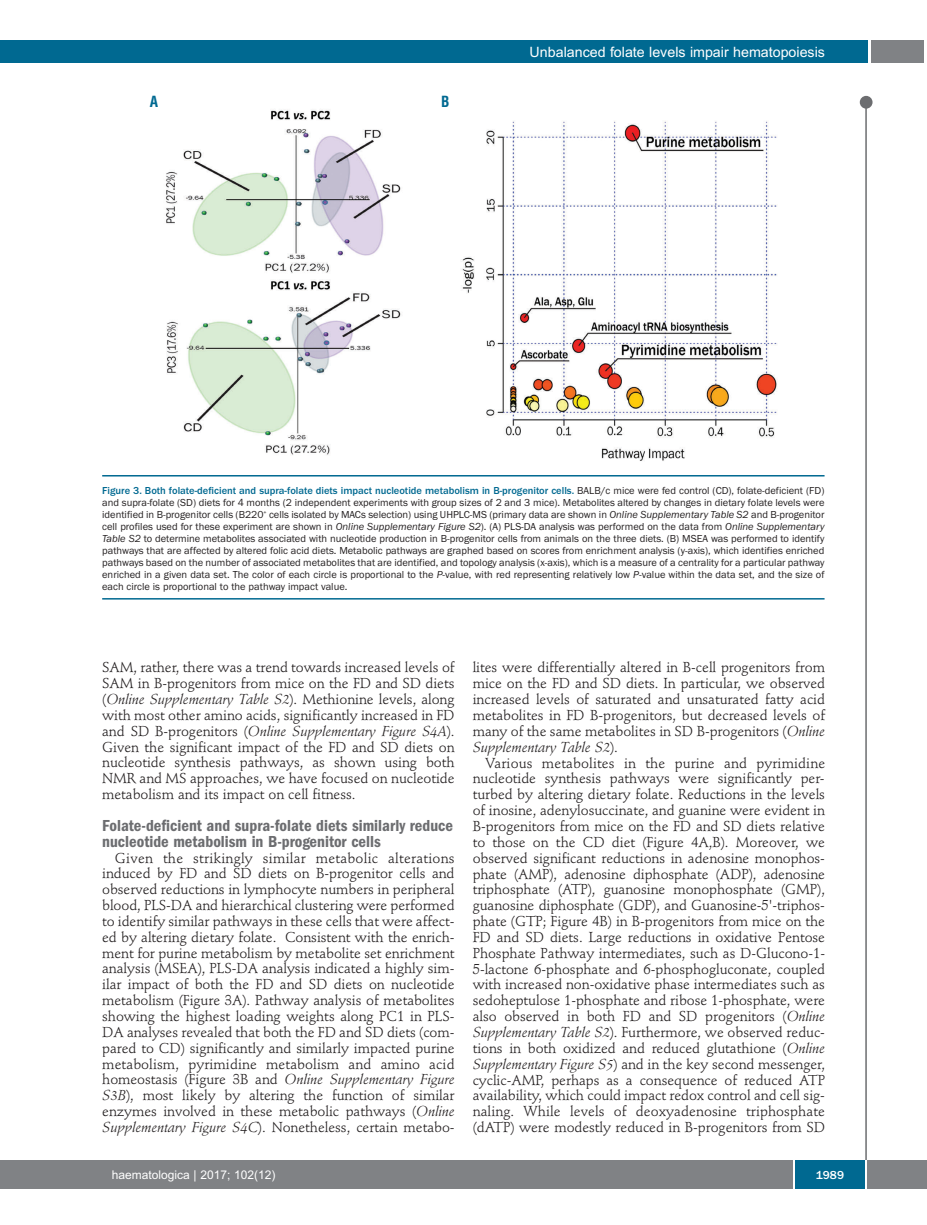
<style>
.page{position:relative;width:927px;height:1225px;background:#fff}
.page>*{position:absolute;margin:0;border:0;box-sizing:border-box;transform-origin:0 0}
.t1{font:600 condensed 16.5px/15.9px "Franklin Gothic";color:#6c6d70}
.t2{font:700 condensed 15px "Helvetica";color:#006991}
.t3{font:14.25px/15.9px "Stempel Schneidler";letter-spacing:-.005em;color:#231f20;text-align:justify}
.t4{font:14.25px "Arial";color:#fff}
.t5{font:12px "Arial";color:#fff}
.t6{font:500 12px "Franklin Gothic";color:#fff}
.t7{font:10.5px/12px "Franklin Gothic";color:#231f20;text-align:justify}
.s1{font-weight:500;color:#006991}
.s2{font-style:italic}
</style>
<div class="page">
<div style="left:860px;top:96px;width:12px;height:13px;background:#6c6d70;border-radius:50%"></div>
<hr style="left:865px;top:98px;width:2px;height:1062px;background:#6c6d70">
<div style="left:871px;top:40px;width:52px;height:22px;background:#808285"></div>
<div style="left:18px;top:40px;width:849px;height:22px;background:#006991"></div>
<div style="left:17px;top:1160px;width:910px;height:28px;background:#808285"></div>
<div style="left:795px;top:1160px;width:70px;height:28px;background:#006991"></div>
<hr style="left:793px;top:1160px;width:2px;height:28px;background:#fff">
<hr style="left:865px;top:1160px;width:2px;height:28px;background:#fff">
<div style="left:0;top:40px;width:19px;height:22px;background:#006991"></div>
<div style="left:0;top:1160px;width:18px;height:28px;background:#808285"></div>
<img style="left:166px;top:110px;width:611px;height:351px">
<hr style="left:102px;top:475px;width:723px;height:1px;background:#006991">
<hr style="left:102px;top:598px;width:723px;height:1px;background:#006991">
<p class="t2" style="left:150px;top:93px;width:10px">A</p>
<p class="t2" style="left:441px;top:93px;width:10px">B</p>
<p class="t4" style="left:530px;top:44px;width:297px">Unbalanced folate levels impair hematopoiesis</p>
<p class="t7" style="left:102px;top:484px;width:724px"><span class="s1">Figure 3. Both folate-deficient and supra-folate diets impact nucleotide metabolism in B-progenitor cells.</span> BALB/c mice were fed control (CD), folate-deficient (FD) and supra-folate (SD) diets for 4 months (2 independent experiments with group sizes of 2 and 3 mice). Metabolites altered by changes in dietary folate levels were identified in B-progenitor cells (B220<sup>+</sup> cells isolated by MACs selection) using UHPLC-MS (primary data are shown in <span class="s2">Online Supplementary Table S2</span> and B-progenitor cell profiles used for these experiment are shown in <span class="s2">Online Supplementary Figure S2</span>). (A) PLS-DA analysis was performed on the data from <span class="s2">Online Supplementary Table S2</span> to determine metabolites associated with nucleotide production in B-progenitor cells from animals on the three diets. (B) MSEA was performed to identify pathways that are affected by altered folic acid diets. Metabolic pathways are graphed based on scores from enrichment analysis (y-axis), which identifies enriched pathways based on the number of associated metabolites that are identified, and topology analysis (x-axis), which is a measure of a centrality for a particular pathway enriched in a given data set. The color of each circle is proportional to the <span class="s2">P</span>-value, with red representing relatively low <span class="s2">P</span>-value within the data set, and the size of each circle is proportional to the pathway impact value.</p>
<p class="t3" style="left:102px;top:661px;width:354px">SAM, rather, there was a trend towards increased levels of SAM in B-progenitors from mice on the FD and SD diets (<span class="s2">Online Supplementary Table S2</span>). Methionine levels, along with most other amino acids, significantly increased in FD and SD B-progenitors (<span class="s2">Online Supplementary Figure S4A</span>).<br>Given the significant impact of the FD and SD diets on nucleotide synthesis pathways, as shown using both NMR and MS approaches, we have focused on nucleotide metabolism and its impact on cell fitness.</p>
<p class="t1" style="left:102px;top:818px;width:352px">Folate-deficient and supra-folate diets similarly reduce nucleotide metabolism in B-progenitor cells</p>
<p class="t3" style="left:102px;top:851px;width:354px;text-indent:13px">Given the strikingly similar metabolic alterations induced by FD and SD diets on B-progenitor cells and observed reductions in lymphocyte numbers in peripheral blood, PLS-DA and hierarchical clustering were performed to identify similar pathways in these cells that were affect&shy;ed by altering dietary folate. Consistent with the enrich&shy;ment for purine metabolism by metabolite set enrichment analysis (MSEA), PLS-DA analysis indicated a highly sim&shy;ilar impact of both the FD and SD diets on nucleotide metabolism (Figure 3A). Pathway analysis of metabolites showing the highest loading weights along PC1 in PLS-DA analyses revealed that both the FD and SD diets (com&shy;pared to CD) significantly and similarly impacted purine metabolism, pyrimidine metabolism and amino acid homeostasis (Figure 3B and <span class="s2">Online Supplementary Figure S3B</span>), most likely by altering the function of similar enzymes involved in these metabolic pathways (<span class="s2">Online Supplementary Figure S4C</span>). Nonetheless, certain metabo-</p>
<p class="t3" style="left:473px;top:661px;width:354px">lites were differentially altered in B-cell progenitors from mice on the FD and SD diets. In particular, we observed increased levels of saturated and unsaturated fatty acid metabolites in FD B-progenitors, but decreased levels of many of the same metabolites in SD B-progenitors (<span class="s2">Online Supplementary Table S2</span>).</p>
<p class="t3" style="left:473px;top:756px;width:354px;text-indent:13px">Various metabolites in the purine and pyrimidine nucleotide synthesis pathways were significantly per&shy;turbed by altering dietary folate. Reductions in the levels of inosine, adenylosuccinate, and guanine were evident in B-progenitors from mice on the FD and SD diets relative to those on the CD diet (Figure 4A,B). Moreover, we observed significant reductions in adenosine monophos&shy;phate (AMP), adenosine diphosphate (ADP), adenosine triphosphate (ATP), guanosine monophosphate (GMP), guanosine diphosphate (GDP), and Guanosine-5'-triphos&shy;phate (GTP; Figure 4B) in B-progenitors from mice on the FD and SD diets. Large reductions in oxidative Pentose Phosphate Pathway intermediates, such as D-Glucono-1- 5-lactone 6-phosphate and 6-phosphogluconate, coupled with increased non-oxidative phase intermediates such as sedoheptulose 1-phosphate and ribose 1-phosphate, were also observed in both FD and SD progenitors (<span class="s2">Online Supplementary Table S2</span>). Furthermore, we observed reduc&shy;tions in both oxidized and reduced glutathione (<span class="s2">Online Supplementary Figure S5</span>) and in the key second messenger, cyclic-AMP, perhaps as a consequence of reduced ATP availability, which could impact redox control and cell sig&shy;naling. While levels of deoxyadenosine triphosphate (dATP) were modestly reduced in B-progenitors from SD</p>
<p class="t5" style="left:112px;top:1167px;width:165px">haematologica | 2017; 102(12)</p>
<p class="t6" style="left:816px;top:1167px;width:30px">1989</p>
</div>
